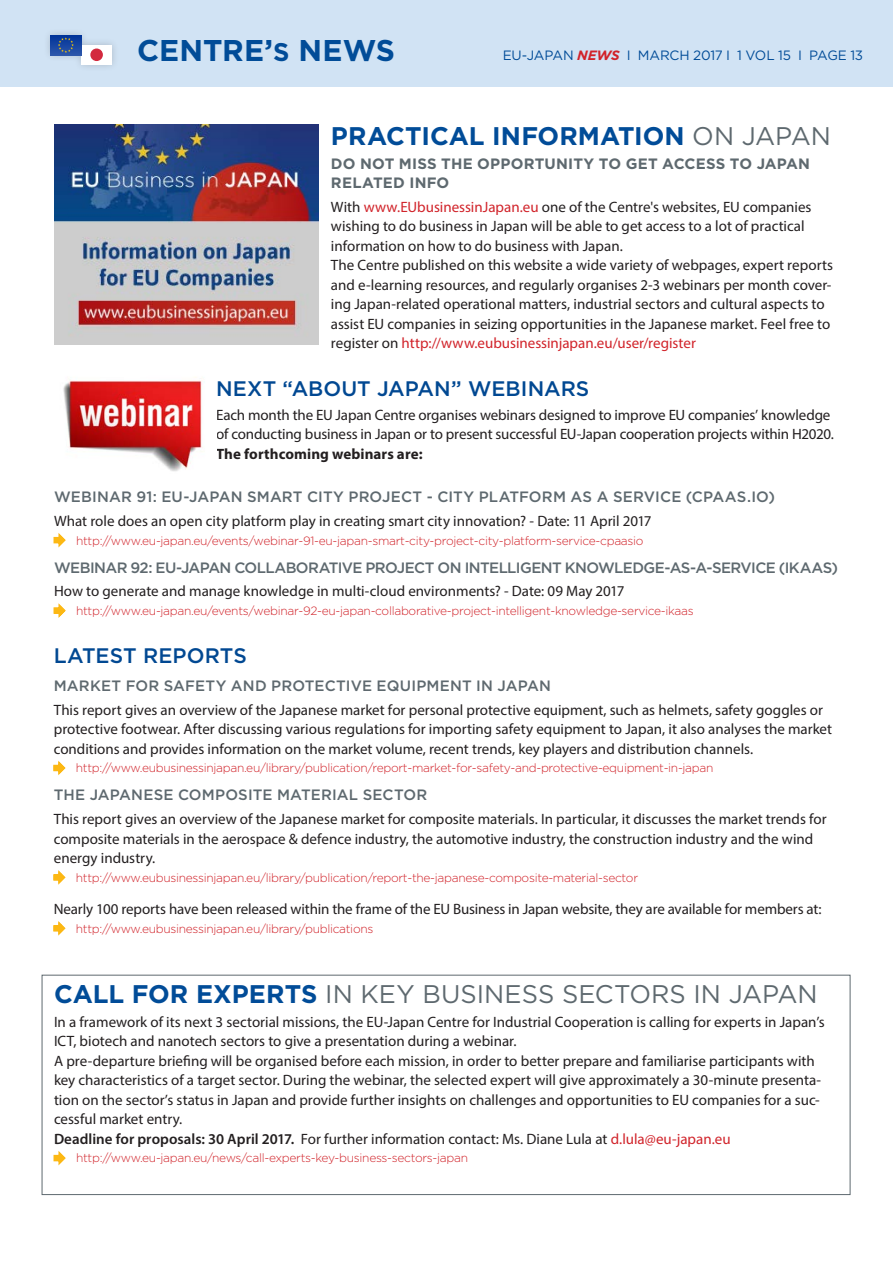
<style>
.page{position:relative;width:893px;height:1263px;background:#fff}
.page>*{position:absolute;margin:0;border:0;box-sizing:border-box;transform-origin:0 0}
.t1{font:700 30px "Gotham";color:#014c98}
.t2{font:25.5px "Gotham";letter-spacing:.005em;color:#5e696f}
.t3{font:700 25.5px "Gotham";color:#014c98}
.t4{font:500 21px "Gotham";color:#014892}
.t5{font:15px/19.5px "Myriad Pro";color:#231f20}
.t6{font:500 15px/23.7px "Gotham";letter-spacing:-.04em;color:#5e696f}
.t7{font:700 15px/19.5px "Gotham";letter-spacing:.01em;color:#5e696f}
.t8{font:13.5px "Gotham";letter-spacing:-.015em;color:#014c98}
.t9{font:300 12px "Gotham";letter-spacing:-.025em;color:#d1232a}
.s1{font-size:25.5px}
.s2{font-weight:700;font-style:italic;color:#d1232a}
.s3{font-weight:400;color:#5e696f}
.s4{color:#d1232a}
.s5{font-weight:700}
.s6{font-family:"Gotham";font-weight:500;color:#5e696f}
.s7{font-family:"Myriad Pro";font-weight:400;color:#231f20}
.s8{font-weight:700;color:#014c98}
.s9{font-weight:600}
</style>
<div class="page">
<div style="left:0;top:0;width:893px;height:86px;background:#d1e3f4"></div>
<div style="left:43px;top:27px;width:77px;height:45px;background:#231f20;opacity:.21"></div>
<div style="left:81px;top:45px;width:31px;height:20px;background:#fff"></div>
<div style="left:90px;top:49px;width:13px;height:12px;background:#d3293e;border-radius:50%"></div>
<div style="left:51px;top:35px;width:30px;height:20px;background:linear-gradient(to bottom,#039,#2954a9)"></div>
<svg style="left:58px;top:37px;width:16px;height:16px"></svg>
<div style="left:42px;top:975px;width:808px;height:220px;border:1px solid #5e696f"></div>
<img style="left:54px;top:124px;width:264px;height:221px">
<img style="left:63px;top:377px;width:140px;height:94px">
<svg style="left:53px;top:533px;width:13px;height:15px"></svg>
<svg style="left:53px;top:603px;width:13px;height:15px"></svg>
<svg style="left:53px;top:1151px;width:13px;height:15px"></svg>
<svg style="left:53px;top:760px;width:13px;height:16px"></svg>
<svg style="left:53px;top:870px;width:13px;height:15px"></svg>
<svg style="left:53px;top:921px;width:13px;height:15px"></svg>
<h1 class="t1" style="left:137px;top:30px;width:259px">CENTRE’<span class="s1">S</span> NEWS</h1>
<p class="t8" style="left:503px;top:46px;width:362px">EU-JAPAN <span class="s2">NEWS</span> I MARCH 2017 I 1 VOL 15 I PAGE 13</p>
<p class="t3" style="left:331px;top:119px;width:501px">PRACTICAL INFORMATION <span class="s3">ON JAPAN</span></p>
<p class="t7" style="left:331px;top:153px;width:481px">DO NOT MISS THE OPPORTUNITY TO GET ACCESS TO JAPAN<br>RELATED INFO</p>
<p class="t5" style="left:331px;top:197px;width:504px">With <span class="s4">www.EUbusinessinJapan.eu</span> one of the Centre's websites, EU companies wishing to do business in Japan will be able to get access to a lot of practical information on how to do business with Japan.<br>The Centre published on this website a wide variety of webpages, expert reports and e-learning resources, and regularly organises 2-3 webinars per month cover&shy;ing Japan-related operational matters, industrial sectors and cultural aspects to assist EU companies in seizing opportunities in the Japanese market. Feel free to register on <span class="s4">http://www.eubusinessinjapan.eu/user/register</span></p>
<p class="t4" style="left:216px;top:375px;width:375px">NEXT “ABOUT JAPAN” WEBINARS</p>
<p class="t5" style="left:216px;top:405px;width:619px">Each month the EU Japan Centre organises webinars designed to improve EU companies’ knowledge of conducting business in Japan or to present successful EU-Japan cooperation projects within H2020.<br><span class="s5">The forthcoming webinars are:</span></p>
<p class="t5" style="left:54px;top:485px;width:723px;line-height:23.7px"><span class="s6">WEBINAR 91: EU-JAPAN SMART CITY PROJECT - CITY PLATFORM AS A SERVICE (CPAAS.IO)<br></span>What role does an open city platform play in creating smart city innovation? - Date: 11 April 2017</p>
<p class="t9" style="left:76px;top:533px;width:569px">http://www.eu-japan.eu/events/webinar-91-eu-japan-smart-city-project-city-platform-service-cpaasio</p>
<p class="t6" style="left:54px;top:555px;width:786px">WEBINAR 92: EU-JAPAN COLLABORATIVE PROJECT ON INTELLIGENT KNOWLEDGE-AS-A-SERVICE (IKAAS)<br><span class="s7">How to generate and manage knowledge in multi-cloud environments? - Date: 09 May 2017</span></p>
<p class="t9" style="left:76px;top:603px;width:619px">http://www.eu-japan.eu/events/webinar-92-eu-japan-collaborative-project-intelligent-knowledge-service-ikaas</p>
<p class="t4" style="left:54px;top:642px;width:195px">LATEST REPORTS</p>
<p class="t5" style="left:54px;top:674px;width:771px;line-height:23.7px"><span class="s6">MARKET FOR SAFETY AND PROTECTIVE EQUIPMENT IN JAPAN<br></span>This report gives an overview of the Japanese market for personal protective equipment, such as helmets, safety goggles or</p>
<p class="t5" style="left:54px;top:719px;width:780px">protective footwear. After discussing various regulations for importing safety equipment to Japan, it also analyses the market conditions and provides information on the market volume, recent trends, key players and distribution channels.</p>
<p class="t9" style="left:76px;top:760px;width:639px">http://www.eubusinessinjapan.eu/library/publication/report-market-for-safety-and-protective-equipment-in-japan</p>
<p class="t5" style="left:54px;top:783px;width:774px;line-height:23.7px"><span class="s6">THE JAPANESE COMPOSITE MATERIAL SECTOR<br></span>This report gives an overview of the Japanese market for composite materials. In particular, it discusses the market trends for</p>
<p class="t5" style="left:54px;top:828px;width:761px">composite materials in the aerospace &amp; defence industry, the automotive industry, the construction industry and the wind energy industry.</p>
<p class="t9" style="left:76px;top:870px;width:564px">http://www.eubusinessinjapan.eu/library/publication/report-the-japanese-composite-material-sector</p>
<p class="t5" style="left:54px;top:899px;width:769px">Nearly 100 reports have been released within the frame of the EU Business in Japan website, they are available for members at:</p>
<p class="t9" style="left:76px;top:921px;width:299px">http://www.eubusinessinjapan.eu/library/publications</p>
<p class="t2" style="left:54px;top:978px;width:765px"><span class="s8">CALL FOR EXPERTS</span> IN KEY BUSINESS SECTORS IN JAPAN</p>
<p class="t5" style="left:54px;top:1012px;width:772px">In a framework of its next 3 sectorial missions, the EU-Japan Centre for Industrial Cooperation is calling for experts in Japan’s ICT, biotech and nanotech sectors to give a presentation during a webinar.<br>A pre-departure briefing will be organised before each mission, in order to better prepare and familiarise participants with key characteristics of a target sector. During the webinar, the selected expert will give approximately a 30-minute presenta&shy;tion on the sector’s status in Japan and provide further insights on challenges and opportunities to EU companies for a suc&shy;cessful market entry.<br><span class="s9">Deadline for proposals: 30 April 2017.</span> For further information contact: Ms. Diane Lula at <span class="s4">d.lula@eu-japan.eu</span></p>
<p class="t9" style="left:76px;top:1150px;width:393px">http://www.eu-japan.eu/news/call-experts-key-business-sectors-japan</p>
</div>
